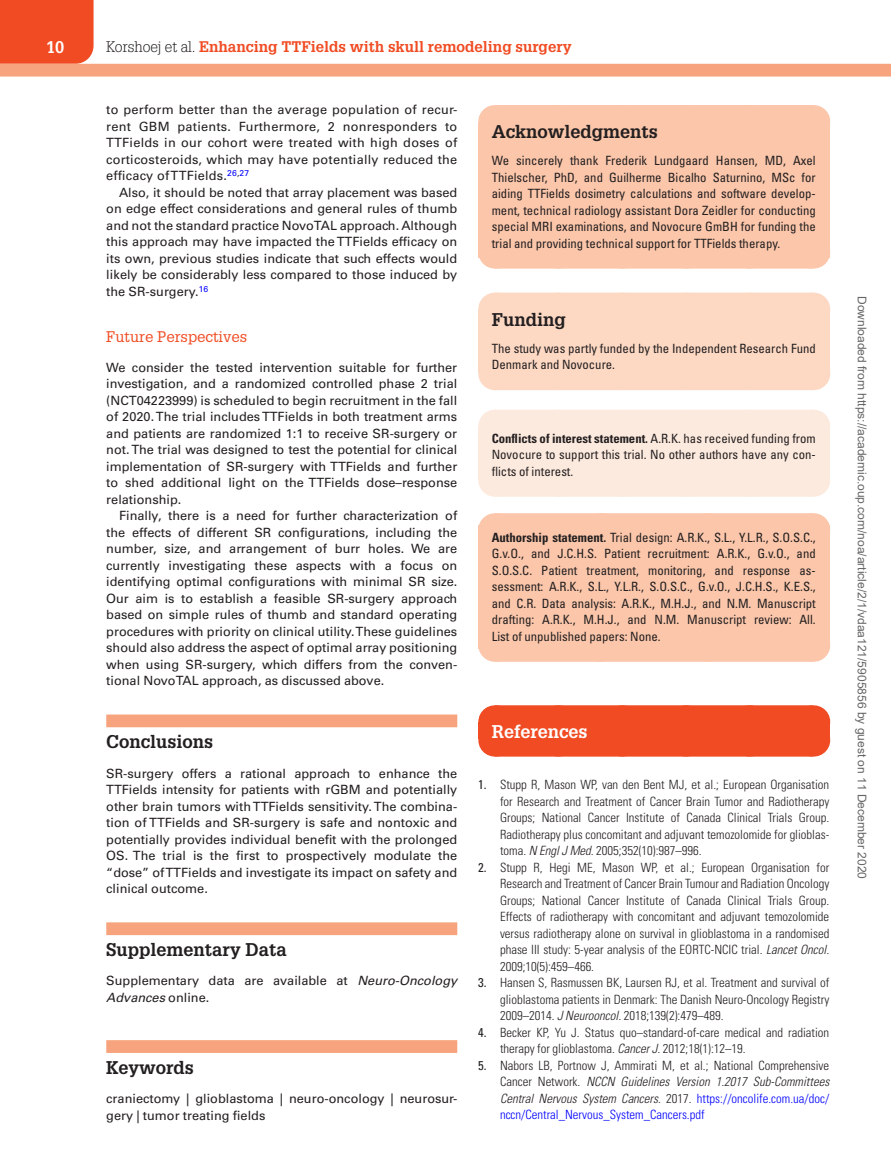
<style>
.page{position:relative;width:891px;height:1175px;background:#fff}
.page>*{position:absolute;margin:0;border:0;box-sizing:border-box;transform-origin:0 0}
.t1{font:700 18px "Glypha LT Std";color:#231f20}
.t2{font:700 18px "Glypha LT Std";color:#fff}
.t3{font:700 16.5px "Glypha LT Std";color:#fff}
.t4{font:700 15px "Glypha LT Std";color:#f04b22}
.t5{font:15px "Glypha LT Std";color:#f04b22}
.t6{font:12.75px/16.5px "Univers LT Std";color:#231f20;text-align:justify}
.t7{font:300 condensed 12.75px/16.5px "Univers LT Std";color:#231f20;text-align:justify}
.t8{font:condensed 12.75px/16.5px "Univers LT Std";color:#231f20;text-align:justify}
.t9{font:12px "Arial";color:#666}
.s1{font-weight:300;color:#231f20}
.s2{font-style:italic}
.s3{font-weight:700}
.s4{font-weight:400}
.s5{color:#00f}
</style>
<div class="page">
<div style="left:0;top:0;width:94px;height:64px;background:#f04b22"></div>
<div style="left:0;top:64px;width:891px;height:12px;background:#f7a37d"></div>
<div style="left:106px;top:714px;width:351px;height:13px;background:#f7a37d"></div>
<div style="left:106px;top:922px;width:351px;height:13px;background:#f7a37d"></div>
<div style="left:106px;top:1040px;width:351px;height:12px;background:#f7a37d"></div>
<div style="left:478px;top:122px;width:351px;height:32px;background:#fbc6aa"></div>
<div style="left:495px;top:105px;width:318px;height:33px;background:#fbc6aa"></div>
<hr style="left:813px;top:105px;width:1px;height:33px;background:#fbc6aa">
<div style="left:478px;top:151px;width:351px;height:107px;background:#fbc6aa"></div>
<div style="left:495px;top:236px;width:318px;height:32px;background:#fbc6aa"></div>
<hr style="left:813px;top:236px;width:1px;height:32px;background:#fbc6aa">
<div style="left:478px;top:310px;width:351px;height:33px;background:#fdd8c3"></div>
<div style="left:495px;top:292px;width:318px;height:34px;background:#fdd8c3"></div>
<svg style="left:558px;top:292px;width:223px;height:1px"></svg>
<hr style="left:813px;top:292px;width:1px;height:34px;background:#fdd8c3">
<div style="left:478px;top:340px;width:351px;height:33px;background:#fdd8c3"></div>
<div style="left:495px;top:357px;width:318px;height:33px;background:#fdd8c3"></div>
<hr style="left:813px;top:357px;width:1px;height:33px;background:#fdd8c3">
<div style="left:478px;top:426px;width:351px;height:53px;background:#fdeade"></div>
<div style="left:495px;top:410px;width:318px;height:32px;background:#fdeade"></div>
<hr style="left:813px;top:410px;width:1px;height:32px;background:#fdeade">
<div style="left:495px;top:464px;width:318px;height:32px;background:#fdeade"></div>
<hr style="left:813px;top:464px;width:1px;height:32px;background:#fdeade">
<div style="left:478px;top:525px;width:351px;height:124px;background:#fbc6aa"></div>
<div style="left:495px;top:513px;width:318px;height:33px;background:#fbc6aa"></div>
<svg style="left:604px;top:513px;width:156px;height:1px"></svg>
<hr style="left:813px;top:513px;width:1px;height:33px;background:#fbc6aa">
<div style="left:495px;top:628px;width:318px;height:34px;background:#fbc6aa"></div>
<svg style="left:604px;top:661px;width:156px;height:1px"></svg>
<hr style="left:813px;top:628px;width:1px;height:34px;background:#fbc6aa">
<div style="left:478px;top:722px;width:351px;height:17px;background:#f04b22"></div>
<div style="left:495px;top:705px;width:318px;height:33px;background:#f04b22"></div>
<hr style="left:813px;top:705px;width:1px;height:33px;background:#f04b22">
<div style="left:495px;top:723px;width:318px;height:33px;background:#f04b22"></div>
<svg style="left:558px;top:705px;width:223px;height:1px"></svg>
<hr style="left:813px;top:723px;width:1px;height:33px;background:#f04b22">
<p class="t3" style="left:46px;top:37px;width:20px">10</p>
<p class="t4" style="left:106px;top:37px;width:467px"><span class="s1">Korshoej et al.</span> Enhancing TTFields with skull remodeling surgery</p>
<p class="t6" style="left:106px;top:102px;width:353px">to perform better than the average population of recur&shy;rent GBM patients. Furthermore, 2 nonresponders to TTFields in our cohort were treated with high doses of corticosteroids, which may have potentially reduced the efficacy of TTFields.<sup>26</sup><sup>,</sup><sup>27</sup></p>
<p class="t6" style="left:106px;top:184px;width:353px;text-indent:13px">Also, it should be noted that array placement was based on edge effect considerations and general rules of thumb and not the standard practice NovoTAL approach. Although this approach may have impacted the TTFields efficacy on its own, previous studies indicate that such effects would likely be considerably less compared to those induced by the SR-surgery.<sup>16</sup></p>
<p class="t5" style="left:106px;top:328px;width:142px">Future Perspectives</p>
<p class="t6" style="left:106px;top:359px;width:353px">We consider the tested intervention suitable for further investigation, and a randomized controlled phase 2 trial (NCT04223999) is scheduled to begin recruitment in the fall of 2020. The trial includes TTFields in both treatment arms and patients are randomized 1:1 to receive SR-surgery or not. The trial was designed to test the potential for clinical implementation of SR-surgery with TTFields and further to shed additional light on the TTFields dose–response relationship.</p>
<p class="t6" style="left:106px;top:507px;width:353px;text-indent:13px">Finally, there is a need for further characterization of the effects of different SR configurations, including the number, size, and arrangement of burr holes. We are currently investigating these aspects with a focus on identifying optimal configurations with minimal SR size.<br>Our aim is to establish a feasible SR-surgery approach based on simple rules of thumb and standard operating procedures with priority on clinical utility. These guidelines should also address the aspect of optimal array positioning when using SR-surgery, which differs from the conven&shy;tional NovoTAL approach, as discussed above.</p>
<h1 class="t1" style="left:106px;top:730px;width:109px">Conclusions</h1>
<p class="t6" style="left:106px;top:765px;width:353px">SR-surgery offers a rational approach to enhance the TTFields intensity for patients with rGBM and potentially other brain tumors with TTFields sensitivity. The combina&shy;tion of TTFields and SR-surgery is safe and nontoxic and potentially provides individual benefit with the prolonged OS. The trial is the first to prospectively modulate the “dose” of TTFields and investigate its impact on safety and clinical outcome.</p>
<h1 class="t1" style="left:106px;top:938px;width:182px">Supplementary Data</h1>
<p class="t6" style="left:106px;top:972px;width:352px">Supplementary data are available at <span class="s2">Neuro-Oncology<br>Advances</span> online.</p>
<h1 class="t1" style="left:106px;top:1056px;width:89px">Keywords</h1>
<p class="t6" style="left:106px;top:1090px;width:352px">craniectomy | glioblastoma | neuro-oncology | neurosur&shy;gery | tumor treating fields</p>
<h1 class="t1" style="left:492px;top:120px;width:168px">Acknowledgments</h1>
<p class="t8" style="left:492px;top:152px;width:326px">We sincerely thank Frederik Lundgaard Hansen, MD, Axel Thielscher, PhD, and Guilherme Bicalho Saturnino, MSc for aiding TTFields dosimetry calculations and software develop&shy;ment, technical radiology assistant Dora Zeidler for conducting special MRI examinations, and Novocure GmBH for funding the trial and providing technical support for TTFields therapy.</p>
<h1 class="t1" style="left:492px;top:308px;width:76px">Funding</h1>
<p class="t8" style="left:492px;top:340px;width:326px">The study was partly funded by the Independent Research Fund<br>Denmark and Novocure.</p>
<p class="t8" style="left:492px;top:430px;width:326px"><span class="s3">Conflicts of interest statement.</span> A.R.K. has received funding from Novocure to support this trial. No other authors have any con&shy;flicts of interest.</p>
<p class="t8" style="left:492px;top:529px;width:326px"><span class="s3">Authorship statement.</span> Trial design: A.R.K., S.L., Y.L.R., S.O.S.C., G.v.O., and J.C.H.S. Patient recruitment: A.R.K., G.v.O., and S.O.S.C. Patient treatment, monitoring, and response as&shy;sessment: A.R.K., S.L., Y.L.R., S.O.S.C., G.v.O., J.C.H.S., K.E.S., and C.R. Data analysis: A.R.K., M.H.J., and N.M. Manuscript drafting: A.R.K., M.H.J., and N.M. Manuscript review: All.<br>List of unpublished papers: None.</p>
<h1 class="t2" style="left:492px;top:720px;width:97px">References</h1>
<p class="t7" style="left:500px;top:776px;width:331px;text-indent:-22px"><span class="s4">1.</span> Stupp R, Mason WP, van den Bent MJ, et al.; European Organisation for Research and Treatment of Cancer Brain Tumor and Radiotherapy Groups; National Cancer Institute of Canada Clinical Trials Group.<br>Radiotherapy plus concomitant and adjuvant temozolomide for glioblas&shy;toma. <span class="s2">N Engl J Med.</span> 2005;352(10):987–996.</p>
<p class="t7" style="left:500px;top:859px;width:331px;text-indent:-22px"><span class="s4">2.</span> Stupp R, Hegi ME, Mason WP, et al.; European Organisation for Research and Treatment of Cancer Brain Tumour and Radiation Oncology Groups; National Cancer Institute of Canada Clinical Trials Group.<br>Effects of radiotherapy with concomitant and adjuvant temozolomide versus radiotherapy alone on survival in glioblastoma in a randomised phase III study: 5-year analysis of the EORTC-NCIC trial. <span class="s2">Lancet Oncol.<br></span>2009;10(5):459–466.</p>
<p class="t7" style="left:500px;top:974px;width:331px;text-indent:-22px"><span class="s4">3.</span> Hansen S, Rasmussen BK, Laursen RJ, et al. Treatment and survival of glioblastoma patients in Denmark: The Danish Neuro-Oncology Registry 2009–2014. <span class="s2">J Neurooncol.</span> 2018;139(2):479–489.</p>
<p class="t7" style="left:500px;top:1024px;width:331px;text-indent:-22px"><span class="s4">4.</span> Becker KP, Yu J. Status quo–standard-of-care medical and radiation therapy for glioblastoma. <span class="s2">Cancer J.</span> 2012;18(1):12–19.</p>
<p class="t7" style="left:500px;top:1057px;width:331px;text-indent:-22px"><span class="s4">5.</span> Nabors LB, Portnow J, Ammirati M, et al.; National Comprehensive Cancer Network. <span class="s2">NCCN Guidelines Version 1.2017 Sub-Committees Central Nervous System Cancers</span>. 2017. <span class="s5">https://oncolife.com.ua/doc/ nccn/Central_Nervous_System_Cancers.pdf</span></p>
<p class="t9" style="left:866px;top:296px;width:584px;rotate:90deg">Downloaded from https://academic.oup.com/noa/article/2/1/vdaa121/5905856 by guest on 11 December 2020</p>
</div>
